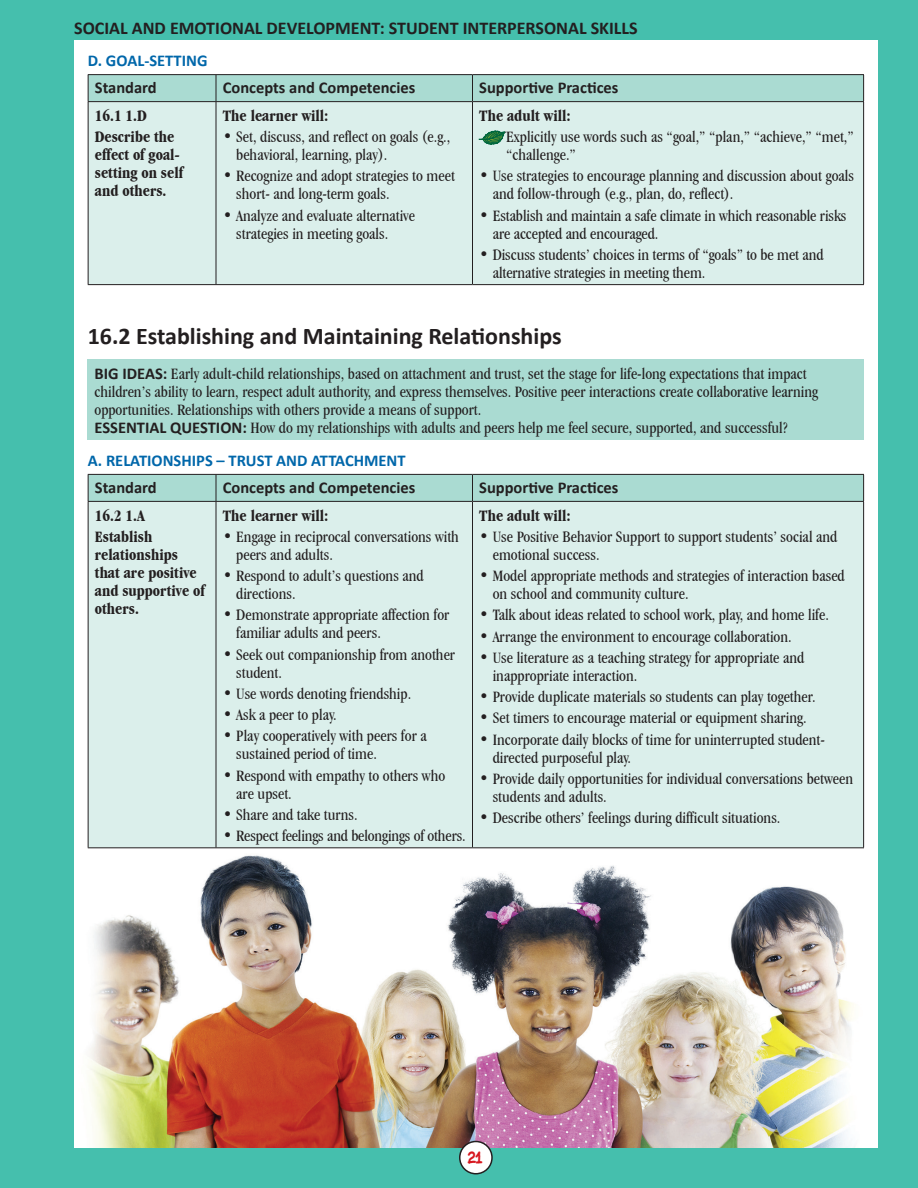
<style>
.page{position:relative;width:918px;height:1188px;background:#45bfad}
.page>*{position:absolute;margin:0;border:0;box-sizing:border-box;transform-origin:0 0}
.Table-Section_Head{font:700 24px "Calibri";color:#231f20}
.Table-Key_Learning_Area{font:700 18px "Calibri";color:#231f20}
.Table-Bullet_Paragraph{font:condensed 16.5px/18px "Garamond IT Cby BT";color:#231f20}
.Table-Big_Ideas_Essential_Questions{font:condensed 16.5px/18px "Garamond IT Cby BT";color:#231f20}
.Table-Standard_Paragraph{font:700 condensed 16.5px/18px "Garamond IT Cby BT";color:#231f20}
.Table-Header{font:700 16.5px "Calibri";color:#231f20}
.Table-Learner_Adult_Will{font:700 condensed 16.5px "Garamond IT Cby BT";color:#231f20}
.Table-Section_Subhead{font:700 16.5px "Calibri";color:#0067aa}
.t1{font:700 16.5px "Wallow Hmk";color:#d7171f;scale:.95 1}
.s1{font-family:"Calibri";font-weight:700;font-stretch:normal}
</style>
<div class="page">
<div style="left:74px;top:40px;width:804px;height:1108px;background:#fff"></div>
<div style="left:88px;top:359px;width:776px;height:81px;background:#aadbd2"></div>
<img style="left:88px;top:855px;width:766px;height:293px">
<div style="left:89px;top:502px;width:774px;height:345px;background:#dbefeb"></div>
<hr style="left:216px;top:501px;width:256px;height:1px;background:#231f20">
<hr style="left:216px;top:847px;width:256px;height:1px;background:#231f20">
<hr style="left:88px;top:501px;width:128px;height:1px;background:#231f20">
<hr style="left:88px;top:502px;width:1px;height:345px;background:#231f20">
<hr style="left:216px;top:502px;width:1px;height:345px;background:#231f20">
<hr style="left:88px;top:847px;width:128px;height:1px;background:#231f20">
<svg style="left:88px;top:474px;width:776px;height:27px;background:#a4d3ca"></svg>
<hr style="left:472px;top:501px;width:392px;height:1px;background:#231f20">
<hr style="left:472px;top:502px;width:1px;height:345px;background:#231f20">
<hr style="left:863px;top:502px;width:1px;height:345px;background:#231f20">
<hr style="left:472px;top:847px;width:392px;height:1px;background:#231f20">
<div style="left:89px;top:102px;width:774px;height:182px;background:#dbefeb"></div>
<hr style="left:216px;top:74px;width:256px;height:1px;background:#231f20">
<hr style="left:216px;top:284px;width:256px;height:1px;background:#231f20">
<hr style="left:88px;top:74px;width:128px;height:1px;background:#231f20">
<hr style="left:88px;top:102px;width:1px;height:182px;background:#231f20">
<hr style="left:216px;top:102px;width:1px;height:182px;background:#231f20">
<hr style="left:88px;top:284px;width:128px;height:1px;background:#231f20">
<hr style="left:472px;top:74px;width:392px;height:1px;background:#231f20">
<div style="left:88px;top:75px;width:776px;height:27px;background:#aadbd2"></div>
<hr style="left:472px;top:101px;width:392px;height:1px;background:#231f20">
<hr style="left:472px;top:102px;width:1px;height:182px;background:#231f20">
<hr style="left:863px;top:102px;width:1px;height:182px;background:#231f20">
<hr style="left:472px;top:284px;width:392px;height:1px;background:#231f20">
<svg style="left:479px;top:131px;width:27px;height:14px"></svg>
<div style="left:460px;top:1142px;width:32px;height:32px;background:#fff;border-radius:50%"></div>
<div style="left:459px;top:1141px;width:34px;height:33px;border:2px solid #231f20;border-radius:50%"></div>
<p class="Table-Key_Learning_Area" style="left:74px;top:15px;width:565px">SOCIAL AND EMOTIONAL DEVELOPMENT: STUDENT INTERPERSONAL SKILLS</p>
<p class="Table-Section_Subhead" style="left:88px;top:49px;width:121px">D. GOAL-SETTING</p>
<p class="Table-Header" style="left:95px;top:76px;width:63px">Standard</p>
<p class="Table-Header" style="left:223px;top:76px;width:194px">Concepts and Competencies</p>
<p class="Table-Header" style="left:479px;top:76px;width:141px">Supportive Practices</p>
<p class="Table-Standard_Paragraph" style="left:95px;top:106px;width:53px">16.1 1.D</p>
<p class="Table-Standard_Paragraph" style="left:95px;top:128px;width:90px">Describe the effect of goal&shy;setting on self and others.</p>
<p class="Table-Learner_Adult_Will" style="left:223px;top:106px;width:107px">The learner will:</p>
<p class="Table-Bullet_Paragraph" style="left:236px;top:128px;width:216px;text-indent:-14px">• Set, discuss, and reflect on goals (e.g., behavioral, learning, play).</p>
<p class="Table-Bullet_Paragraph" style="left:236px;top:167px;width:220px;text-indent:-14px">• Recognize and adopt strategies to meet short- and long-term goals.</p>
<p class="Table-Bullet_Paragraph" style="left:236px;top:206px;width:180px;text-indent:-14px">• Analyze and evaluate alternative strategies in meeting goals.</p>
<p class="Table-Learner_Adult_Will" style="left:479px;top:106px;width:93px">The adult will:</p>
<p class="Table-Bullet_Paragraph" style="left:506px;top:128px;width:349px">Explicitly use words such as “goal,” “plan,” “achieve,” “met,” “challenge.”</p>
<p class="Table-Bullet_Paragraph" style="left:493px;top:167px;width:363px;text-indent:-14px">• Use strategies to encourage planning and discussion about goals and follow-through (e.g., plan, do, reflect).</p>
<p class="Table-Bullet_Paragraph" style="left:493px;top:206px;width:355px;text-indent:-14px">• Establish and maintain a safe climate in which reasonable risks are accepted and encouraged.</p>
<p class="Table-Bullet_Paragraph" style="left:493px;top:245px;width:332px;text-indent:-14px">• Discuss students’ choices in terms of “goals” to be met and alternative strategies in meeting them.</p>
<p class="Table-Section_Head" style="left:88px;top:319px;width:475px">16.2 Establishing and Maintaining Relationships</p>
<p class="Table-Big_Ideas_Essential_Questions" style="left:95px;top:365px;width:725px"><span class="s1">BIG IDEAS:</span> Early adult-child relationships, based on attachment and trust, set the stage for life-long expectations that impact children’s ability to learn, respect adult authority, and express themselves. Positive peer interactions create collaborative learning opportunities. Relationships with others provide a means of support.</p>
<p class="Table-Big_Ideas_Essential_Questions" style="left:95px;top:419px;width:695px"><span class="s1">ESSENTIAL QUESTION:</span> How do my relationships with adults and peers help me feel secure, supported, and successful?</p>
<p class="Table-Section_Subhead" style="left:88px;top:449px;width:319px">A. RELATIONSHIPS – TRUST AND ATTACHMENT</p>
<p class="Table-Header" style="left:95px;top:475px;width:63px">Standard</p>
<p class="Table-Header" style="left:223px;top:475px;width:194px">Concepts and Competencies</p>
<p class="Table-Header" style="left:479px;top:475px;width:141px">Supportive Practices</p>
<p class="Table-Standard_Paragraph" style="left:95px;top:506px;width:51px">16.2 1.A</p>
<p class="Table-Standard_Paragraph" style="left:95px;top:527px;width:111px">Establish relationships that are positive and supportive of others.</p>
<p class="Table-Learner_Adult_Will" style="left:223px;top:506px;width:107px">The learner will:</p>
<p class="Table-Bullet_Paragraph" style="left:236px;top:528px;width:224px;text-indent:-14px">• Engage in reciprocal conversations with peers and adults.</p>
<p class="Table-Bullet_Paragraph" style="left:236px;top:567px;width:189px;text-indent:-14px">• Respond to adult’s questions and directions.</p>
<p class="Table-Bullet_Paragraph" style="left:236px;top:606px;width:215px;text-indent:-14px">• Demonstrate appropriate affection for familiar adults and peers.</p>
<p class="Table-Bullet_Paragraph" style="left:236px;top:645px;width:220px;text-indent:-14px">• Seek out companionship from another student.</p>
<p class="Table-Bullet_Paragraph" style="left:223px;top:684px;width:188px">• Use words denoting friendship.</p>
<p class="Table-Bullet_Paragraph" style="left:223px;top:706px;width:113px">• Ask a peer to play.</p>
<p class="Table-Bullet_Paragraph" style="left:236px;top:727px;width:192px;text-indent:-14px">• Play cooperatively with peers for a sustained period of time.</p>
<p class="Table-Bullet_Paragraph" style="left:236px;top:766px;width:211px;text-indent:-14px">• Respond with empathy to others who are upset.</p>
<p class="Table-Bullet_Paragraph" style="left:223px;top:805px;width:134px">• Share and take turns.</p>
<p class="Table-Bullet_Paragraph" style="left:223px;top:827px;width:242px">• Respect feelings and belongings of others.</p>
<p class="Table-Learner_Adult_Will" style="left:479px;top:506px;width:93px">The adult will:</p>
<p class="Table-Bullet_Paragraph" style="left:493px;top:528px;width:346px;text-indent:-14px">• Use Positive Behavior Support to support students’ social and emotional success.</p>
<p class="Table-Bullet_Paragraph" style="left:493px;top:567px;width:354px;text-indent:-14px">• Model appropriate methods and strategies of interaction based on school and community culture.</p>
<p class="Table-Bullet_Paragraph" style="left:479px;top:606px;width:349px">• Talk about ideas related to school work, play, and home life.</p>
<p class="Table-Bullet_Paragraph" style="left:479px;top:627px;width:312px">• Arrange the environment to encourage collaboration.</p>
<p class="Table-Bullet_Paragraph" style="left:493px;top:648px;width:313px;text-indent:-14px">• Use literature as a teaching strategy for appropriate and inappropriate interaction.</p>
<p class="Table-Bullet_Paragraph" style="left:479px;top:688px;width:336px">• Provide duplicate materials so students can play together.</p>
<p class="Table-Bullet_Paragraph" style="left:479px;top:709px;width:327px">• Set timers to encourage material or equipment sharing.</p>
<p class="Table-Bullet_Paragraph" style="left:493px;top:730px;width:334px;text-indent:-14px">• Incorporate daily blocks of time for uninterrupted student&shy;directed purposeful play.</p>
<p class="Table-Bullet_Paragraph" style="left:493px;top:769px;width:362px;text-indent:-14px">• Provide daily opportunities for individual conversations between students and adults.</p>
<p class="Table-Bullet_Paragraph" style="left:479px;top:809px;width:301px">• Describe others’ feelings during difficult situations.</p>
<p class="t1" style="left:467px;top:1146px;width:18px">21</p>
</div>
